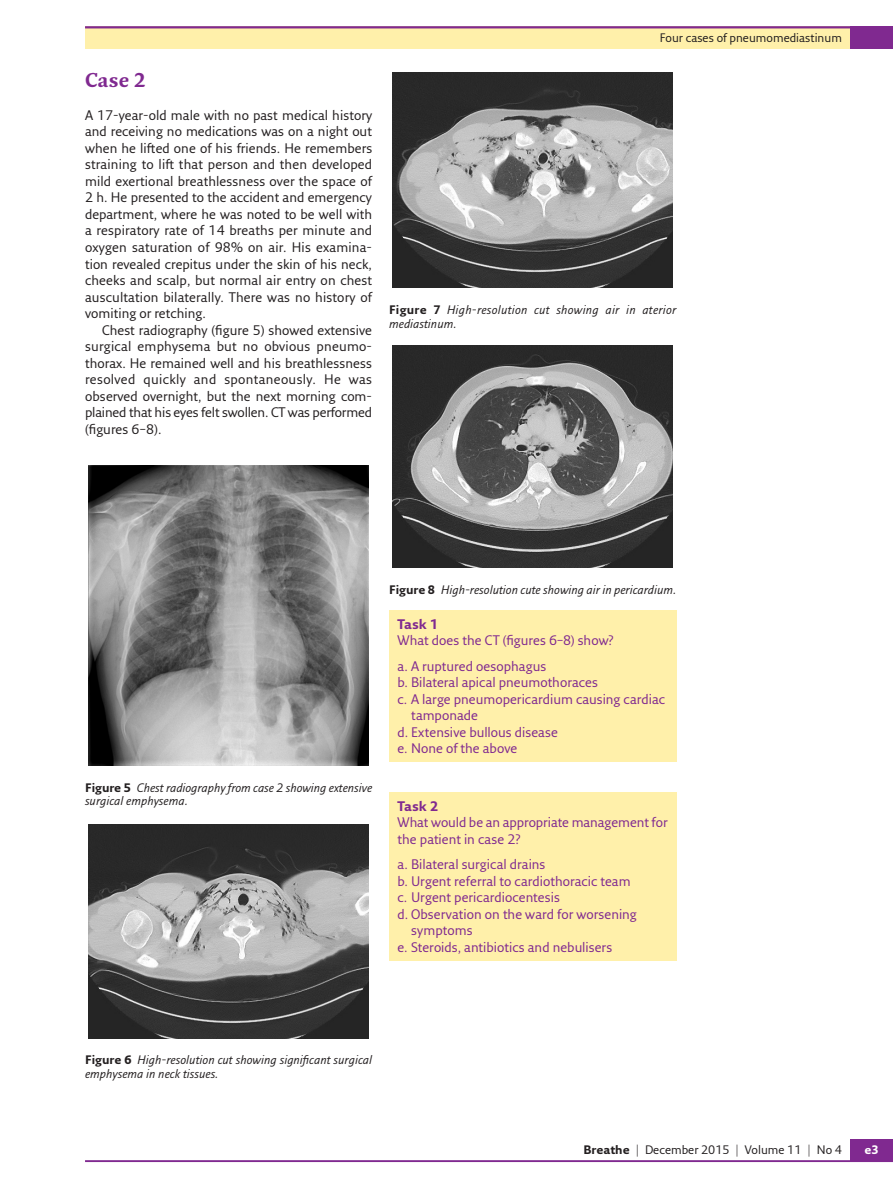
<style>
.page{position:relative;width:893px;height:1191px;background:#fff}
.page>*{position:absolute;margin:0;border:0;box-sizing:border-box;transform-origin:0 0}
.C1{font:700 19.5px "Fresco Std";color:#802990}
.T1{font:13.5px/16.5px "Fresco Sans Pro";letter-spacing:.01em;color:#231f20;text-align:justify}
.CBLN{font:13.5px/16.5px "Fresco Sans Pro";color:#802990}
.T{font:13.5px/16.5px "Fresco Sans Pro";letter-spacing:-.015em;color:#231f20;text-align:justify}
.T1-2{font:13.5px/16.5px "Fresco Sans Pro";letter-spacing:-.005em;color:#802990}
.CBT1{font:13.5px "Fresco Sans Pro";letter-spacing:.005em;color:#802990}
.CB1{font:700 13.5px "Fresco Sans Pro";color:#802990}
.FC{font:italic 12px/13.5px "Fresco Sans Pro";color:#231f20}
.RRH{font:12px "Fresco Sans Pro";color:#231f20}
.FC-2{font:italic 12px/13.5px "Fresco Sans Pro";letter-spacing:.02em;color:#231f20}
.Folio{font:700 12px "Fresco Sans Pro";color:#fff}
.s1{font-weight:700;font-style:normal}
.s2{font-weight:700}
</style>
<div class="page">
<hr style="left:85px;top:1160px;width:808px;height:2px;background:#802990">
<div style="left:850px;top:1138px;width:43px;height:23px;background:#802990"></div>
<div style="left:85px;top:26px;width:808px;height:23px;background:#fff0aa"></div>
<hr style="left:85px;top:26px;width:808px;height:2px;background:#802990">
<div style="left:850px;top:26px;width:43px;height:23px;background:#802990"></div>
<div style="left:389px;top:610px;width:287px;height:151px;background:#fff0aa"></div>
<div style="left:389px;top:792px;width:287px;height:168px;background:#fff0aa"></div>
<img style="left:88px;top:465px;width:281px;height:300px">
<img style="left:88px;top:824px;width:281px;height:214px">
<img style="left:392px;top:72px;width:281px;height:216px">
<img style="left:392px;top:346px;width:281px;height:221px">
<p class="C1" style="left:85px;top:68px;width:62px">Case 2</p>
<p class="T1" style="left:85px;top:107px;width:289px">A 17-year-old male with no past medical history and receiving no medications was on a night out when he lifted one of his friends. He remembers straining to lift that person and then developed mild exertional breathlessness over the space of 2 h. He presented to the accident and emergency department, where he was noted to be well with a respiratory rate of 14 breaths per minute and oxygen saturation of 98% on air. His examina&shy;tion revealed crepitus under the skin of his neck, cheeks and scalp, but normal air entry on chest auscultation bilaterally. There was no history of vomiting or retching.</p>
<p class="T" style="left:85px;top:321px;width:289px;text-indent:17px">Chest radiography (figure 5) showed extensive surgical emphysema but no obvious pneumo&shy;thorax. He remained well and his breathlessness resolved quickly and spontaneously. He was observed overnight, but the next morning com&shy;plained that his eyes felt swollen. CT was performed (figures 6–8).</p>
<p class="RRH" style="left:660px;top:30px;width:184px">Four cases of pneumomediastinum</p>
<p class="FC-2" style="left:389px;top:303px;width:289px"><span class="s1">Figure 7</span> High-resolution cut showing air in aterior mediastinum.</p>
<p class="FC" style="left:85px;top:780px;width:289px"><span class="s1">Figure 5</span> Chest radiography from case 2 showing extensive surgical emphysema.</p>
<p class="FC" style="left:389px;top:582px;width:289px"><span class="s1">Figure 8</span> High-resolution cute showing air in pericardium.</p>
<p class="CB1" style="left:398px;top:615px;width:42px">Task 1</p>
<p class="CBT1" style="left:398px;top:632px;width:218px">What does the CT (figures 6–8) show?</p>
<p class="CBLN" style="left:398px;top:657px;width:150px">a. A ruptured oesophagus</p>
<p class="CBLN" style="left:398px;top:673px;width:202px">b. Bilateral apical pneumothoraces</p>
<p class="CBLN" style="left:411px;top:690px;width:255px;text-indent:-14px">c. A large pneumopericardium causing cardiac tamponade</p>
<p class="CBLN" style="left:398px;top:723px;width:162px">d. Extensive bullous disease</p>
<p class="CBLN" style="left:398px;top:739px;width:121px">e. None of the above</p>
<p class="CB1" style="left:398px;top:797px;width:42px">Task 2</p>
<p class="T1-2" style="left:398px;top:814px;width:272px">What would be an appropriate management for the patient in case 2?</p>
<p class="CBLN" style="left:398px;top:856px;width:149px">a. Bilateral surgical drains</p>
<p class="CBLN" style="left:398px;top:872px;width:235px">b. Urgent referral to cardiothoracic team</p>
<p class="CBLN" style="left:398px;top:889px;width:164px">c. Urgent pericardiocentesis</p>
<p class="CBLN" style="left:411px;top:905px;width:227px;text-indent:-14px">d. Observation on the ward for worsening symptoms</p>
<p class="CBLN" style="left:398px;top:938px;width:216px">e. Steroids, antibiotics and nebulisers</p>
<p class="FC" style="left:85px;top:1053px;width:289px"><span class="s1">Figure 6</span> High-resolution cut showing significant surgical emphysema in neck tissues.</p>
<p class="RRH" style="left:583px;top:1142px;width:260px"><span class="s2">Breathe</span> | December 2015 | Volume 11 | No 4</p>
<p class="Folio" style="left:865px;top:1142px;width:16px">e3</p>
</div>
